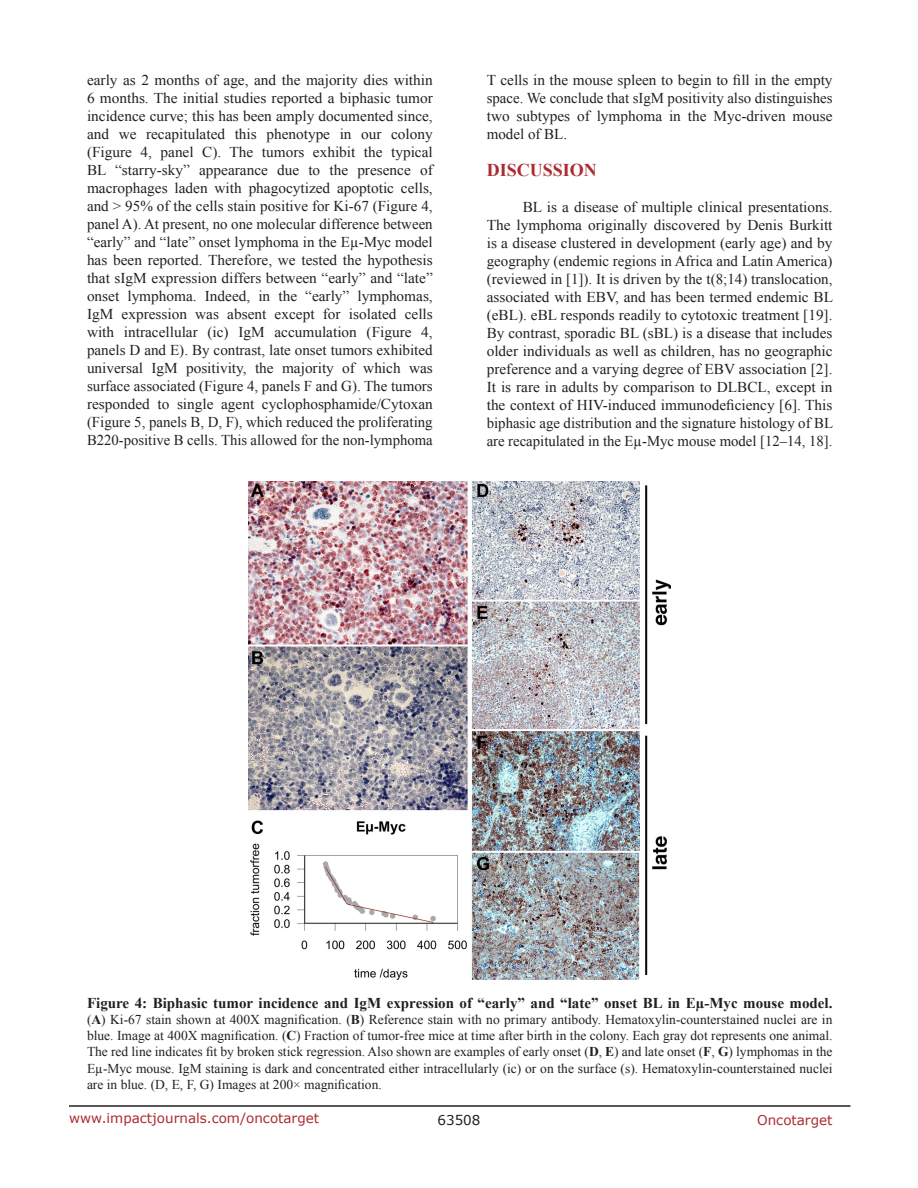
<style>
.page{position:relative;width:918px;height:1188px;background:#fff}
.page>*{position:absolute;margin:0;border:0;box-sizing:border-box;transform-origin:0 0}
.Heading{font:700 18px "Times New Roman";color:#ac2b31}
.BodyText{font:15px/18px "Times New Roman";color:#231f20;text-align:justify}
.FigureText{font:700 15px "Times New Roman";color:#231f20}
.FigureText-2{font:13.5px/16.2px "Times New Roman";color:#231f20;text-align:justify}
.t1{font:13.5px "Verdana";color:#ac2b31}
.t2{font:13.5px "Verdana";color:#231f20}
.s1{font-weight:700}
</style>
<div class="page">
<hr style="left:69px;top:1105px;width:781px;height:2px;background:#231f20">
<img style="left:249px;top:482px;width:422px;height:497px">
<p class="BodyText" style="left:87px;top:71px;width:347px">early as 2 months of age, and the majority dies within 6 months. The initial studies reported a biphasic tumor incidence curve; this has been amply documented since, and we recapitulated this phenotype in our colony (Figure 4, panel C). The tumors exhibit the typical BL “starry-sky” appearance due to the presence of macrophages laden with phagocytized apoptotic cells, and &gt; 95% of the cells stain positive for Ki-67 (Figure 4, panel A). At present, no one molecular difference between “early” and “late” onset lymphoma in the Eµ-Myc model has been reported. Therefore, we tested the hypothesis that sIgM expression differs between “early” and “late” onset lymphoma. Indeed, in the “early” lymphomas, IgM expression was absent except for isolated cells with intracellular (ic) IgM accumulation (Figure 4, panels D and E). By contrast, late onset tumors exhibited universal IgM positivity, the majority of which was surface associated (Figure 4, panels F and G). The tumors responded to single agent cyclophosphamide/Cytoxan (Figure 5, panels B, D, F), which reduced the proliferating B220-positive B cells. This allowed for the non-lymphoma</p>
<p class="BodyText" style="left:487px;top:71px;width:347px">T cells in the mouse spleen to begin to fill in the empty space. We conclude that sIgM positivity also distinguishes two subtypes of lymphoma in the Myc-driven mouse model of BL.</p>
<p class="Heading" style="left:487px;top:158px;width:112px">DISCUSSION</p>
<p class="BodyText" style="left:487px;top:198px;width:348px;text-indent:36px">BL is a disease of multiple clinical presentations.<br>The lymphoma originally discovered by Denis Burkitt is a disease clustered in development (early age) and by geography (endemic regions in Africa and Latin America) (reviewed in [1]). It is driven by the t(8;14) translocation, associated with EBV, and has been termed endemic BL (eBL). eBL responds readily to cytotoxic treatment [19].<br>By contrast, sporadic BL (sBL) is a disease that includes older individuals as well as children, has no geographic preference and a varying degree of EBV association [2].<br>It is rare in adults by comparison to DLBCL, except in the context of HIV-induced immunodeficiency [6]. This biphasic age distribution and the signature histology of BL are recapitulated in the Eµ-Myc mouse model [12–14, 18].</p>
<p class="FigureText" style="left:87px;top:992px;width:747px">Figure 4: Biphasic tumor incidence and IgM expression of “early” and “late” onset BL in Eµ-Myc mouse model.</p>
<p class="FigureText-2" style="left:87px;top:1011px;width:747px">(<span class="s1">A</span>) Ki-67 stain shown at 400X magnification. (<span class="s1">B</span>) Reference stain with no primary antibody. Hematoxylin-counterstained nuclei are in blue. Image at 400X magnification. (<span class="s1">C</span>) Fraction of tumor-free mice at time after birth in the colony. Each gray dot represents one animal.<br>The red line indicates fit by broken stick regression. Also shown are examples of early onset (<span class="s1">D</span>, <span class="s1">E</span>) and late onset (<span class="s1">F</span>, <span class="s1">G</span>) lymphomas in the Eµ-Myc mouse. IgM staining is dark and concentrated either intracellularly (ic) or on the surface (s). Hematoxylin-counterstained nuclei are in blue. (D, E, F, G) Images at 200× magnification.</p>
<p class="t1" style="left:69px;top:1109px;width:252px">www.impactjournals.com/oncotarget</p>
<p class="t2" style="left:438px;top:1111px;width:44px">63508</p>
<p class="t1" style="left:757px;top:1111px;width:77px">Oncotarget</p>
</div>
